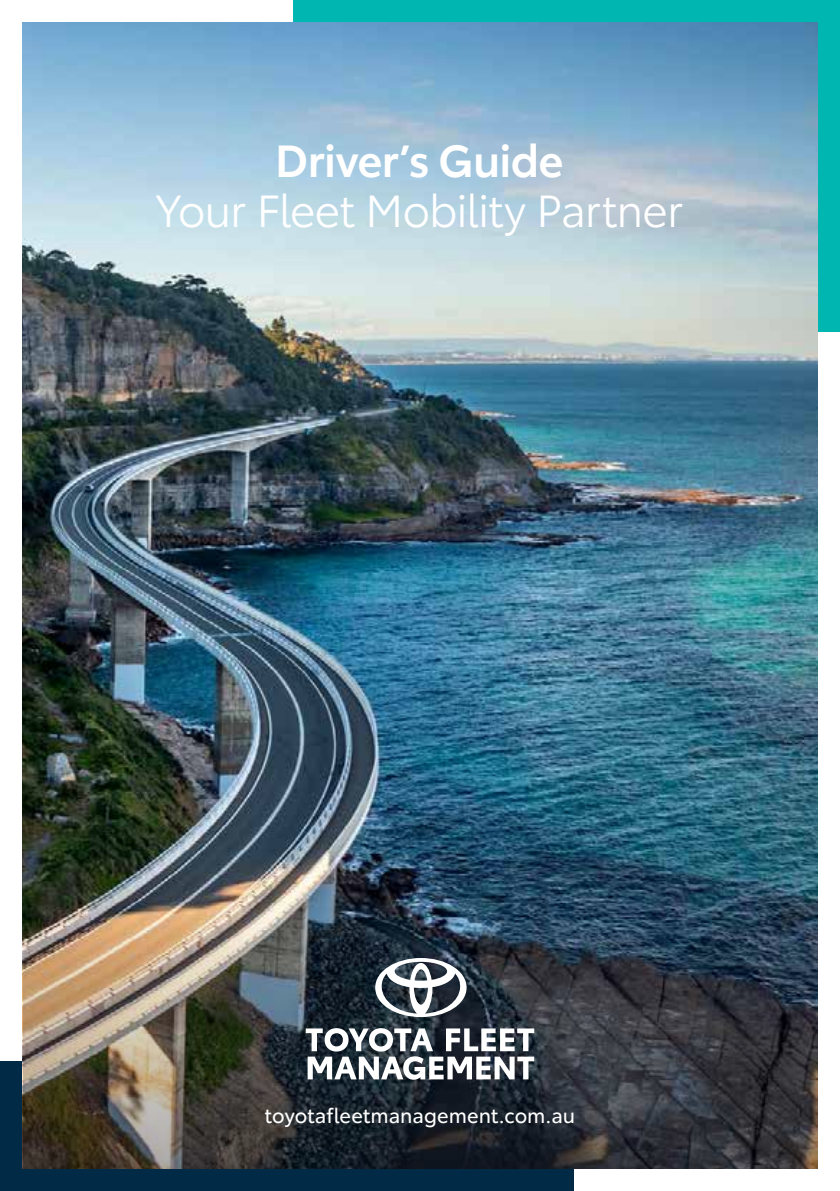
<style>
.page{position:relative;width:840px;height:1191px;background:#fff}
.page>*{position:absolute;margin:0;border:0;box-sizing:border-box;transform-origin:0 0}
.t1{font:43.8px "Toyota Type";letter-spacing:-.02em;color:#fff}
.t2{font:600 43.8px "Toyota Type";letter-spacing:-.01em;color:#fff}
.t3{font:20px "Toyota Type";color:#fff}
</style>
<div class="page">
<div style="left:293px;top:0;width:546px;height:331px;background:#00b6b0"></div>
<div style="left:0;top:1061px;width:573px;height:130px;background:#002a46"></div>
<img style="left:23px;top:23px;width:793px;height:891px">
<img style="left:23px;top:914px;width:793px;height:254px">
<svg style="left:375px;top:958px;width:91px;height:59px"></svg>
<svg style="left:305px;top:1028px;width:229px;height:51px"></svg>
<h1 class="t2" style="left:275px;top:128px;width:290px">Driver’s Guide</h1>
<h1 class="t1" style="left:156px;top:179px;width:528px">Your Fleet Mobility Partner</h1>
<p class="t3" style="left:264px;top:1100px;width:312px">toyotafleetmanagement.com.au</p>
</div>
